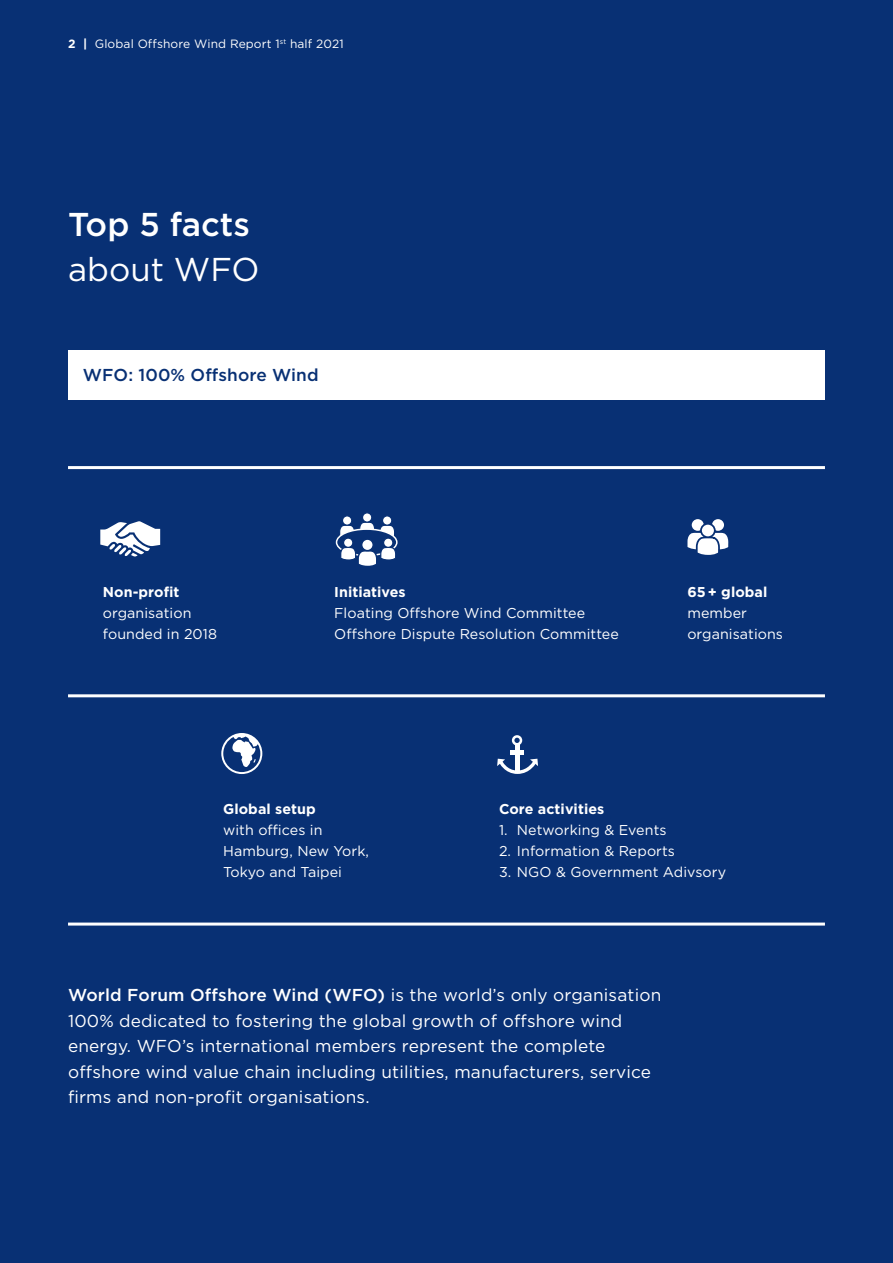
<style>
.page{position:relative;width:893px;height:1263px;background:#083074}
.page>*{position:absolute;margin:0;border:0;box-sizing:border-box;transform-origin:0 0}
.t1{font:500 33px "Gotham Pro";color:#fff}
.t2{font:33px "Gotham Pro";color:#fff}
.t3{font:17.25px/25.5px "Gotham Pro";letter-spacing:.01em;color:#fff}
.t4{font:500 17.25px "Gotham Pro";letter-spacing:.005em;color:#083074}
.t5{font:14.25px/21px "Gotham Pro";letter-spacing:.005em;color:#fff}
.t6{font:700 14.25px "Gotham Pro";letter-spacing:.005em;color:#fff}
.t7{font:12px "Gotham Pro";letter-spacing:.01em;color:#fff}
.s1{font-weight:700}
.s2{font-weight:500}
</style>
<div class="page">
<div style="left:68px;top:350px;width:757px;height:49px;background:#fff"></div>
<div style="left:691px;top:518px;width:14px;height:14px;background:#fff;border-radius:50%"></div>
<div style="left:690px;top:517px;width:15px;height:16px;border:2px solid #083074;border-radius:50%"></div>
<div style="left:711px;top:518px;width:14px;height:14px;background:#fff;border-radius:50%"></div>
<div style="left:710px;top:517px;width:16px;height:16px;border:2px solid #083074;border-radius:50%"></div>
<svg style="left:687px;top:530px;width:42px;height:25px"></svg>
<div style="left:701px;top:524px;width:14px;height:13px;background:#fff;border-radius:50%"></div>
<div style="left:700px;top:523px;width:16px;height:15px;border:2px solid #083074;border-radius:50%"></div>
<hr style="left:515px;top:745px;width:4px;height:27px;background:#fff">
<div style="left:510px;top:750px;width:14px;height:5px;background:#fff"></div>
<div style="left:512px;top:735px;width:10px;height:10px;border:3px solid #fff;border-radius:50%"></div>
<svg style="left:497px;top:758px;width:41px;height:16px"></svg>
<hr style="left:68px;top:466px;width:757px;height:3px;background:#fff">
<hr style="left:68px;top:694px;width:757px;height:3px;background:#fff">
<hr style="left:68px;top:922px;width:757px;height:3px;background:#fff">
<svg style="left:100px;top:521px;width:60px;height:35px"></svg>
<svg style="left:221px;top:733px;width:41px;height:41px"></svg>
<div style="left:383px;top:516px;width:9px;height:9px;background:#fff;border-radius:50%"></div>
<div style="left:382px;top:515px;width:10px;height:11px;border:1px solid #083074;border-radius:50%"></div>
<div style="left:342px;top:516px;width:10px;height:9px;background:#fff;border-radius:50%"></div>
<div style="left:342px;top:515px;width:10px;height:11px;border:1px solid #083074;border-radius:50%"></div>
<svg style="left:339px;top:521px;width:56px;height:16px"></svg>
<div style="left:362px;top:513px;width:10px;height:9px;background:#fff;border-radius:50%"></div>
<div style="left:362px;top:512px;width:10px;height:11px;border:1px solid #083074;border-radius:50%"></div>
<div style="left:337px;top:529px;width:60px;height:26px;background:#083074;border-radius:50%"></div>
<div style="left:336px;top:528px;width:62px;height:28px;border:2px solid #fff;border-radius:50%"></div>
<svg style="left:362px;top:539px;width:11px;height:12px"></svg>
<div style="left:361px;top:538px;width:13px;height:13px;border:1px solid #083074;border-radius:50%"></div>
<div style="left:384px;top:538px;width:9px;height:9px;background:#fff;border-radius:50%"></div>
<div style="left:383px;top:537px;width:10px;height:11px;border:1px solid #083074;border-radius:50%"></div>
<svg style="left:340px;top:546px;width:57px;height:20px"></svg>
<div style="left:344px;top:538px;width:9px;height:9px;background:#fff;border-radius:50%"></div>
<div style="left:343px;top:537px;width:10px;height:11px;border:1px solid #083074;border-radius:50%"></div>
<p class="t7" style="left:68px;top:37px;width:277px"><span class="s1">2 |</span> Global Offshore Wind Report 1<sup>st</sup> half 2021</p>
<h1 class="t1" style="left:68px;top:205px;width:183px">Top 5 facts</h1>
<h1 class="t2" style="left:68px;top:251px;width:193px">about WFO</h1>
<p class="t4" style="left:83px;top:365px;width:237px">WFO: 100% Offshore Wind</p>
<p class="t6" style="left:103px;top:583px;width:78px">Non-profit</p>
<p class="t5" style="left:103px;top:602px;width:116px">organisation founded in 2018</p>
<p class="t6" style="left:334px;top:583px;width:73px">Initiatives</p>
<p class="t5" style="left:334px;top:602px;width:286px">Floating Offshore Wind Committee<br>Offshore Dispute Resolution Committee</p>
<p class="t6" style="left:687px;top:583px;width:82px">65+ global</p>
<p class="t5" style="left:687px;top:602px;width:97px">member organisations</p>
<p class="t6" style="left:223px;top:800px;width:94px">Global setup</p>
<p class="t5" style="left:223px;top:819px;width:147px">with offices in<br>Hamburg, New York,<br>Tokyo and Taipei</p>
<p class="t6" style="left:499px;top:800px;width:107px">Core activities</p>
<p class="t5" style="left:499px;top:819px;width:169px">1. Networking &amp; Events</p>
<p class="t5" style="left:499px;top:840px;width:178px">2. Information &amp; Reports</p>
<p class="t5" style="left:499px;top:861px;width:229px">3. NGO &amp; Government Adivsory</p>
<p class="t3" style="left:68px;top:982px;width:595px"><span class="s2">World Forum Offshore Wind (WFO)</span> is the world’s only organisation 100% dedicated to fostering the global growth of offshore wind energy. WFO’s international members represent the complete offshore wind value chain including utilities, manufacturers, service firms and non-profit organisations.</p>
</div>
